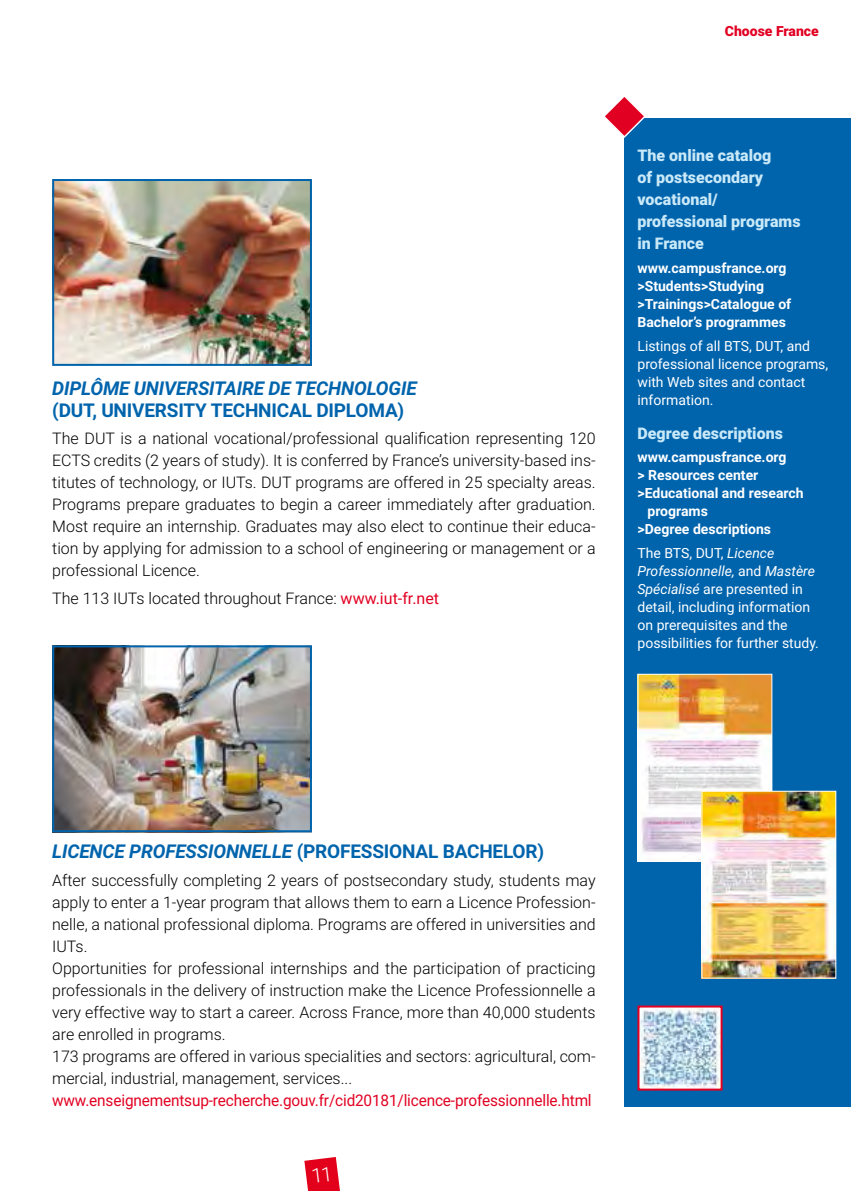
<style>
.page{position:relative;width:851px;height:1191px;background:#fff}
.page>*{position:absolute;margin:0;border:0;box-sizing:border-box;transform-origin:0 0}
.t1{font:italic 700 19px "Roboto";letter-spacing:-.01em;color:#0064ad}
.t2{font:700 19px "Roboto";letter-spacing:-.01em;color:#0064ad}
.t3{font:300 16px/22px "Roboto";color:#000;text-align:justify}
.t4{font:900 16px/22px "Roboto";color:#c9e9f8}
.t5{font:16px "Roboto";letter-spacing:-.01em;color:#e20022;scale:.96 1}
.t6{font:14px/18px "Roboto";color:#fff}
.t7{font:700 14px/18px "Roboto";color:#fff}
.t8{font:900 14px "Roboto";color:#e20022}
.s1{font-weight:400;color:#e20022}
.s2{font-style:italic}
.s3{font-style:normal}
</style>
<div class="page">
<div style="left:624px;top:118px;width:226px;height:988px;background:#0064ad"></div>
<svg style="left:605px;top:97px;width:40px;height:41px"></svg>
<img style="left:55px;top:648px;width:254px;height:181px">
<div style="left:52px;top:645px;width:260px;height:187px;border:2px solid #0064ad"></div>
<img style="left:640px;top:1008px;width:79px;height:79px">
<div style="left:637px;top:1005px;width:85px;height:85px;border:2px solid #e20022"></div>
<img style="left:639px;top:676px;width:131px;height:183px">
<div style="left:637px;top:674px;width:135px;height:187px;border:1px solid #fff"></div>
<img style="left:703px;top:792px;width:131px;height:184px">
<div style="left:701px;top:790px;width:135px;height:188px;border:1px solid #fff"></div>
<img style="left:55px;top:182px;width:254px;height:181px">
<div style="left:52px;top:179px;width:260px;height:187px;border:2px solid #0064ad"></div>
<svg style="left:304px;top:1157px;width:36px;height:34px"></svg>
<p class="t8" style="left:724px;top:21px;width:95px">Choose France</p>
<p class="t1" style="left:52px;top:374px;width:366px">DIPLÔME UNIVERSITAIRE DE TECHNOLOGIE</p>
<p class="t2" style="left:52px;top:396px;width:353px">(DUT, UNIVERSITY TECHNICAL DIPLOMA)</p>
<p class="t3" style="left:52px;top:427px;width:545px">The DUT is a national vocational/professional qualification representing 120<br>ECTS credits (2 years of study). It is conferred by France’s university-based ins&shy;titutes of technology, or IUTs. DUT programs are offered in 25 specialty areas.<br>Programs prepare graduates to begin a career immediately after graduation.<br>Most require an internship. Graduates may also elect to continue their educa&shy;tion by applying for admission to a school of engineering or management or a professional Licence.</p>
<p class="t3" style="left:52px;top:587px;width:388px">The 113 IUTs located throughout France: <span class="s1">www.iut-fr.net</span></p>
<p class="t4" style="left:637px;top:144px;width:165px">The online catalog<br>of postsecondary vocational/ professional programs in France</p>
<p class="t7" style="left:637px;top:258px;width:155px">www.campusfrance.org &gt;Students&gt;Studying &gt;Trainings&gt;Catalogue of<br>Bachelor’s programmes</p>
<p class="t6" style="left:637px;top:336px;width:192px">Listings of all BTS, DUT, and professional licence programs, with Web sites and contact information.</p>
<p class="t4" style="left:637px;top:421px;width:147px">Degree descriptions</p>
<p class="t7" style="left:637px;top:448px;width:151px">www.campusfrance.org</p>
<p class="t7" style="left:637px;top:466px;width:122px">&gt; Resources center</p>
<p class="t7" style="left:637px;top:484px;width:168px">&gt;Educational and research</p>
<p class="t7" style="left:647px;top:502px;width:62px">programs</p>
<p class="t7" style="left:637px;top:520px;width:135px">&gt;Degree descriptions</p>
<p class="t6" style="left:637px;top:543px;width:183px">The BTS, DUT, <span class="s2">Licence<br>Professionnelle,</span> and <span class="s2">Mastère<br>Spécialisé</span> are presented in detail, including information on prerequisites and the possibilities for further study.</p>
<p class="t1" style="left:52px;top:838px;width:493px">LICENCE PROFESSIONNELLE <span class="s3">(PROFESSIONAL BACHELOR)</span></p>
<p class="t3" style="left:52px;top:868px;width:545px;text-align:left">After successfully completing 2 years of postsecondary study, students may apply to enter a 1-year program that allows them to earn a Licence Profession&shy;nelle, a national professional diploma. Programs are offered in universities and IUTs.<br>Opportunities for professional internships and the participation of practicing professionals in the delivery of instruction make the Licence Professionnelle a very effective way to start a career. Across France, more than 40,000 students are enrolled in programs.<br>173 programs are offered in various specialities and sectors: agricultural, com&shy;mercial, industrial, management, services...</p>
<p class="t5" style="left:52px;top:1089px;width:563px">www.enseignementsup-recherche.gouv.fr/cid20181/licence-professionnelle.html</p>
</div>
